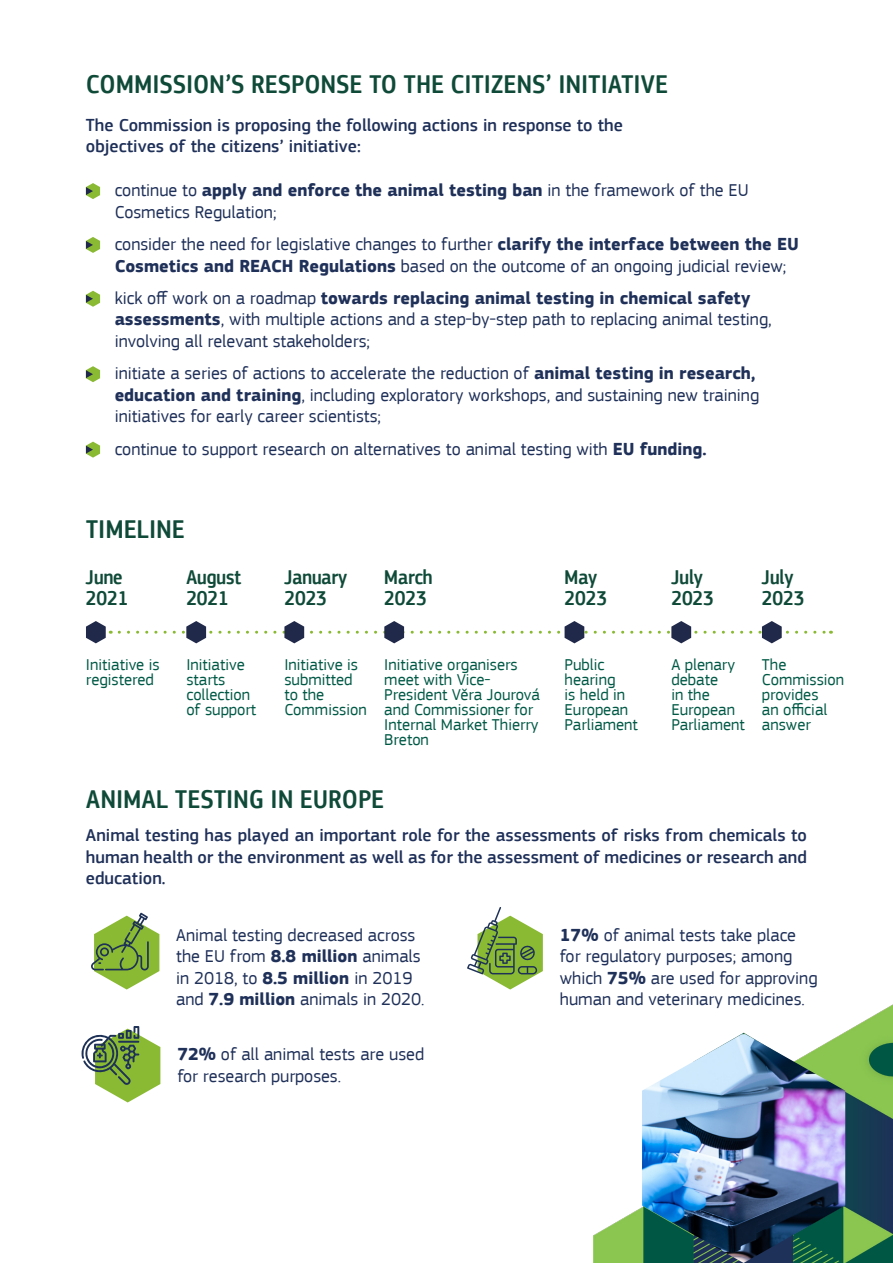
<style>
.page{position:relative;width:893px;height:1263px;background:#fff}
.page>*{position:absolute;margin:0;border:0;box-sizing:border-box;transform-origin:0 0}
.t1{font:500 27px "EC Square Sans Cond Pro";letter-spacing:.02em;color:#0f4a38}
.t2{font:500 21px/20.5px "EC Square Sans Cond Pro";color:#0f4a38}
.t3{font:18px/21.6px "EC Square Sans Pro";color:#1f3059}
.t4{font:500 18px/21.6px "EC Square Sans Pro";color:#1f3059}
.t5{font:16.5px/15px "EC Square Sans Pro";color:#005945}
.s1{font-weight:700}
</style>
<div class="page">
<svg style="left:86px;top:183px;width:14px;height:16px"></svg>
<svg style="left:86px;top:237px;width:14px;height:16px"></svg>
<svg style="left:86px;top:291px;width:14px;height:16px"></svg>
<svg style="left:86px;top:366px;width:14px;height:16px"></svg>
<svg style="left:86px;top:442px;width:14px;height:16px"></svg>
<img style="left:593px;top:1005px;width:300px;height:258px">
<svg style="left:86px;top:621px;width:25px;height:22px"></svg>
<svg style="left:119px;top:621px;width:712px;height:22px"></svg>
<svg style="left:91px;top:913px;width:68px;height:76px"></svg>
<svg style="left:82px;top:1026px;width:78px;height:76px"></svg>
<svg style="left:467px;top:907px;width:76px;height:82px"></svg>
<img style="left:642px;top:1034px;width:203px;height:229px">
<h1 class="t1" style="left:86px;top:69px;width:583px">COMMISSION’S RESPONSE TO THE CITIZENS’ INITIATIVE</h1>
<p class="t4" style="left:86px;top:114px;width:538px">The Commission is proposing the following actions in response to the objectives of the citizens’ initiative:</p>
<p class="t3" style="left:115px;top:179px;width:635px">continue to <span class="s1">apply and enforce the animal testing ban</span> in the framework of the EU<br>Cosmetics Regulation;</p>
<p class="t3" style="left:115px;top:233px;width:686px">consider the need for legislative changes to further <span class="s1">clarify the interface between the EU<br>Cosmetics and REACH Regulations</span> based on the outcome of an ongoing judicial review;</p>
<p class="t3" style="left:115px;top:287px;width:658px">kick off work on a roadmap <span class="s1">towards replacing animal testing in chemical safety assessments</span>, with multiple actions and a step-by-step path to replacing animal testing, involving all relevant stakeholders;</p>
<p class="t3" style="left:115px;top:363px;width:646px">initiate a series of actions to accelerate the reduction of <span class="s1">animal testing in research, education and training</span>, including exploratory workshops, and sustaining new training initiatives for early career scientists;</p>
<p class="t3" style="left:115px;top:438px;width:593px">continue to support research on alternatives to animal testing with <span class="s1">EU funding.</span></p>
<h1 class="t1" style="left:86px;top:513px;width:100px">TIMELINE</h1>
<p class="t2" style="left:86px;top:567px;width:44px">June<br>2021</p>
<p class="t2" style="left:186px;top:567px;width:56px">August<br>2021</p>
<p class="t2" style="left:284px;top:567px;width:64px">January<br>2023</p>
<p class="t2" style="left:384px;top:567px;width:50px">March<br>2023</p>
<p class="t2" style="left:565px;top:567px;width:44px">May<br>2023</p>
<p class="t2" style="left:671px;top:567px;width:44px">July<br>2023</p>
<p class="t2" style="left:762px;top:567px;width:44px">July<br>2023</p>
<p class="t5" style="left:86px;top:657px;width:75px">Initiative is registered</p>
<p class="t5" style="left:186px;top:657px;width:71px">Initiative starts collection of support</p>
<p class="t5" style="left:284px;top:657px;width:84px">Initiative is submitted to the<br>Commission</p>
<p class="t5" style="left:384px;top:657px;width:157px">Initiative organisers meet with Vice-<br>President Věra Jourová and Commissioner for<br>Internal Market Thierry<br>Breton</p>
<p class="t5" style="left:565px;top:657px;width:75px">Public hearing<br>is held in<br>European<br>Parliament</p>
<p class="t5" style="left:671px;top:657px;width:75px">A plenary debate<br>in the<br>European<br>Parliament</p>
<p class="t5" style="left:762px;top:657px;width:84px">The<br>Commission provides<br>an official answer</p>
<h1 class="t1" style="left:86px;top:783px;width:299px">ANIMAL TESTING IN EUROPE</h1>
<p class="t4" style="left:86px;top:825px;width:723px;text-align:justify">Animal testing has played an important role for the assessments of risks from chemicals to human health or the environment as well as for the assessment of medicines or research and education.</p>
<p class="t3" style="left:176px;top:924px;width:250px">Animal testing decreased across the EU from <span class="s1">8.8 million</span> animals in 2018, to <span class="s1">8.5 million</span> in 2019 and <span class="s1">7.9 million</span> animals in 2020.</p>
<p class="t3" style="left:177px;top:1043px;width:248px"><span class="s1">72%</span> of all animal tests are used for research purposes.</p>
<p class="t3" style="left:560px;top:924px;width:259px"><span class="s1">17%</span> of animal tests take place for regulatory purposes; among which <span class="s1">75%</span> are used for approving human and veterinary medicines.</p>
</div>
